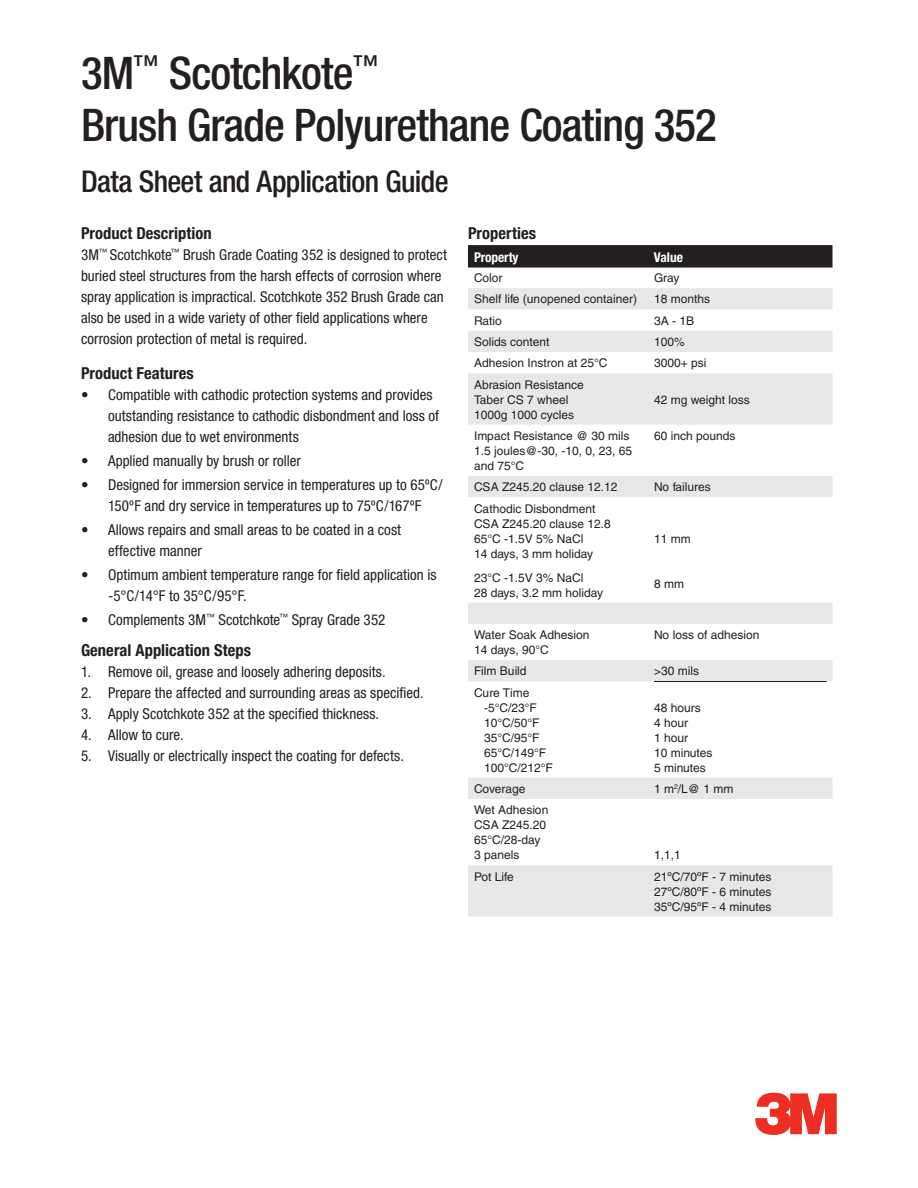
<style>
.page{position:relative;width:918px;height:1188px;background:#fff}
.page>*{position:absolute;margin:0;border:0;box-sizing:border-box;transform-origin:0 0}
.t1{font:57px "Logo 3 Mv 3 tt";color:#ee2e22}
.t2{font:500 condensed 45px/51.3px "Helvetica Neue";letter-spacing:-.02em;color:#231f20}
.t3{font:500 condensed 30px "Helvetica Neue";letter-spacing:-.02em;color:#231f20}
.t4{font:700 condensed 16.5px "Helvetica Neue";letter-spacing:.005em;color:#231f20}
.t5{font:condensed 15px/21px "Helvetica Neue";color:#231f20}
.t6{font:700 condensed 13.5px "Helvetica Neue";letter-spacing:-.01em;color:#fff}
.t7{font:12px/15px "Helvetica";color:#231f20}
</style>
<div class="page">
<svg style="left:468px;top:245px;width:364px;height:23px;background:#272425"></svg>
<svg style="left:468px;top:288px;width:364px;height:629px"></svg>
<hr style="left:654px;top:681px;width:172px;height:1px;background:#231f20">
<h2 class="t2" style="left:81px;top:47px;width:637px">3M<sup>™</sup> Scotchkote<sup>™<br></sup>Brush Grade Polyurethane Coating 352</h2>
<h3 class="t3" style="left:81px;top:163px;width:369px">Data Sheet and Application Guide</h3>
<p class="t4" style="left:81px;top:223px;width:132px">Product Description</p>
<p class="t5" style="left:81px;top:244px;width:368px">3M<sup>™</sup> Scotchkote<sup>™</sup> Brush Grade Coating 352 is designed to protect buried steel structures from the harsh effects of corrosion where spray application is impractical. Scotchkote 352 Brush Grade can also be used in a wide variety of other field applications where corrosion protection of metal is required.</p>
<p class="t4" style="left:81px;top:363px;width:114px">Product Features</p>
<p class="t5" style="left:108px;top:384px;width:333px;text-indent:-27px">• Compatible with cathodic protection systems and provides outstanding resistance to cathodic disbondment and loss of adhesion due to wet environments</p>
<p class="t5" style="left:81px;top:450px;width:221px">• Applied manually by brush or roller</p>
<p class="t5" style="left:81px;top:474px;width:363px;text-align:center">• Designed for immersion service in temperatures up to 65ºC/<br>150ºF and dry service in temperatures up to 75ºC/167ºF</p>
<p class="t5" style="left:108px;top:519px;width:295px;text-indent:-27px">• Allows repairs and small areas to be coated in a cost effective manner</p>
<p class="t5" style="left:108px;top:564px;width:330px;text-indent:-27px">• Optimum ambient temperature range for field application is -5°C/14°F to 35°C/95°F.</p>
<p class="t5" style="left:81px;top:609px;width:306px">• Complements 3M<sup>™</sup> Scotchkote<sup>™</sup> Spray Grade 352</p>
<p class="t4" style="left:81px;top:640px;width:172px">General Application Steps</p>
<p class="t5" style="left:81px;top:661px;width:306px">1. Remove oil, grease and loosely adhering deposits.</p>
<p class="t5" style="left:81px;top:682px;width:344px">2. Prepare the affected and surrounding areas as specified.</p>
<p class="t5" style="left:81px;top:703px;width:300px">3. Apply Scotchkote 352 at the specified thickness.</p>
<p class="t5" style="left:81px;top:724px;width:104px">4. Allow to cure.</p>
<p class="t5" style="left:81px;top:745px;width:325px">5. Visually or electrically inspect the coating for defects.</p>
<p class="t4" style="left:468px;top:223px;width:70px">Properties</p>
<p class="t6" style="left:474px;top:249px;width:46px">Property</p>
<p class="t6" style="left:654px;top:249px;width:30px">Value</p>
<p class="t7" style="left:474px;top:270px;width:30px">Color</p>
<p class="t7" style="left:654px;top:270px;width:27px">Gray</p>
<p class="t7" style="left:474px;top:292px;width:165px">Shelf life (unopened container)</p>
<p class="t7" style="left:654px;top:292px;width:58px">18 months</p>
<p class="t7" style="left:474px;top:313px;width:29px">Ratio</p>
<p class="t7" style="left:654px;top:313px;width:42px">3A - 1B</p>
<p class="t7" style="left:474px;top:334px;width:77px">Solids content</p>
<p class="t7" style="left:654px;top:334px;width:32px">100%</p>
<p class="t7" style="left:474px;top:356px;width:135px">Adhesion Instron at 25°C</p>
<p class="t7" style="left:654px;top:356px;width:54px">3000+ psi</p>
<p class="t7" style="left:474px;top:377px;width:111px">Abrasion Resistance<br>Taber CS 7 wheel<br>1000g 1000 cycles</p>
<p class="t7" style="left:654px;top:392px;width:97px">42 mg weight loss</p>
<p class="t7" style="left:474px;top:428px;width:160px">Impact Resistance @ 30 mils<br>1.5 joules@-30, -10, 0, 23, 65 and 75°C</p>
<p class="t7" style="left:654px;top:428px;width:83px">60 inch pounds</p>
<p class="t7" style="left:474px;top:479px;width:145px">CSA Z245.20 clause 12.12</p>
<p class="t7" style="left:654px;top:479px;width:58px">No failures</p>
<p class="t7" style="left:474px;top:501px;width:138px">Cathodic Disbondment<br>CSA Z245.20 clause 12.8<br>65°C -1.5V 5% NaCl<br>14 days, 3 mm holiday</p>
<p class="t7" style="left:474px;top:570px;width:131px">23°C -1.5V 3% NaCl<br>28 days, 3.2 mm holiday</p>
<p class="t7" style="left:654px;top:531px;width:38px">11 mm</p>
<p class="t7" style="left:654px;top:576px;width:31px">8 mm</p>
<p class="t7" style="left:474px;top:627px;width:117px">Water Soak Adhesion<br>14 days, 90°C</p>
<p class="t7" style="left:654px;top:627px;width:107px">No loss of adhesion</p>
<p class="t7" style="left:474px;top:664px;width:54px">Film Build</p>
<p class="t7" style="left:654px;top:664px;width:47px">&gt;30 mils</p>
<p class="t7" style="left:484px;top:685px;width:70px;text-indent:-10px">Cure Time -5°C/23°F<br>10°C/50°F<br>35°C/95°F<br>65°C/149°F<br>100°C/212°F</p>
<p class="t7" style="left:654px;top:700px;width:60px">48 hours<br>4 hour<br>1 hour<br>10 minutes<br>5 minutes</p>
<p class="t7" style="left:474px;top:781px;width:53px">Coverage</p>
<p class="t7" style="left:654px;top:781px;width:81px">1 m<sup>2</sup>/L@ 1 mm</p>
<p class="t7" style="left:474px;top:803px;width:76px">Wet Adhesion<br>CSA Z245.20<br>65°C/28-day<br>3 panels</p>
<p class="t7" style="left:654px;top:848px;width:28px">1,1,1</p>
<p class="t7" style="left:474px;top:869px;width:41px">Pot Life</p>
<p class="t7" style="left:654px;top:869px;width:119px;text-align:justify">21ºC/70ºF - 7 minutes 27ºC/80ºF - 6 minutes 35ºC/95ºF - 4 minutes</p>
<h1 class="t1" style="left:754px;top:1081px;width:84px">3</h1>
</div>
